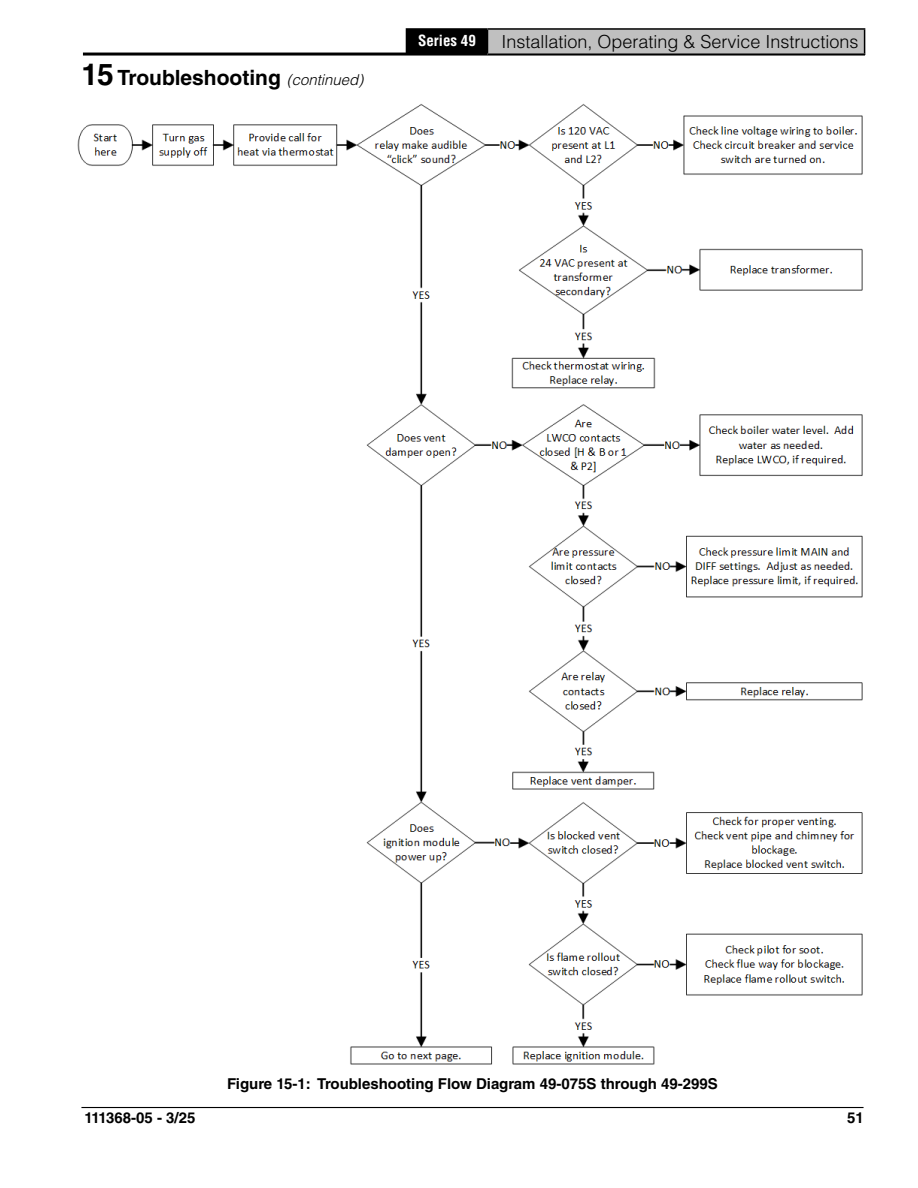
<style>
.page{position:relative;width:918px;height:1188px;background:#fff}
.page>*{position:absolute;margin:0;border:0;box-sizing:border-box;transform-origin:0 0}
.t1{font:700 21px "Helvetica LT Std";color:#000}
.t2{font:300 18px "Helvetica LT Std";color:#000}
.t3{font:700 15px "Helvetica LT Std";color:#000}
.t4{font:700 condensed 15px "Helvetica LT Std";color:#fff}
.s1{font-size:30px}
.s2{font-weight:300;font-style:italic;font-size:15px}
</style>
<div class="page">
<hr style="left:81px;top:1107px;width:783px;height:1px;background:#000">
<hr style="left:83px;top:53px;width:782px;height:3px;background:#000">
<div style="left:406px;top:29px;width:81px;height:25px;background:#000"></div>
<div style="left:487px;top:29px;width:378px;height:25px;background:#c0c0c0"></div>
<hr style="left:406px;top:28px;width:81px;height:2px;background:#000">
<hr style="left:487px;top:28px;width:378px;height:2px;background:#000">
<svg style="left:487px;top:30px;width:1px;height:23px"></svg>
<svg style="left:864px;top:30px;width:1px;height:23px"></svg>
<hr style="left:487px;top:53px;width:378px;height:2px;background:#000">
<img style="left:78px;top:104px;width:785px;height:961px">
<h1 class="t1" style="left:81px;top:64px;width:283px"><span class="s1">15</span> Troubleshooting <span class="s2">(continued)</span></h1>
<p class="t4" style="left:418px;top:31px;width:59px">Series 49</p>
<p class="t2" style="left:501px;top:30px;width:359px">Installation, Operating &amp; Service Instructions</p>
<p class="t3" style="left:227px;top:1074px;width:492px">Figure 15-1: Troubleshooting Flow Diagram 49-075S through 49-299S</p>
<p class="t3" style="left:85px;top:1109px;width:112px">111368-05 - 3/25</p>
<p class="t3" style="left:847px;top:1109px;width:18px">51</p>
</div>
